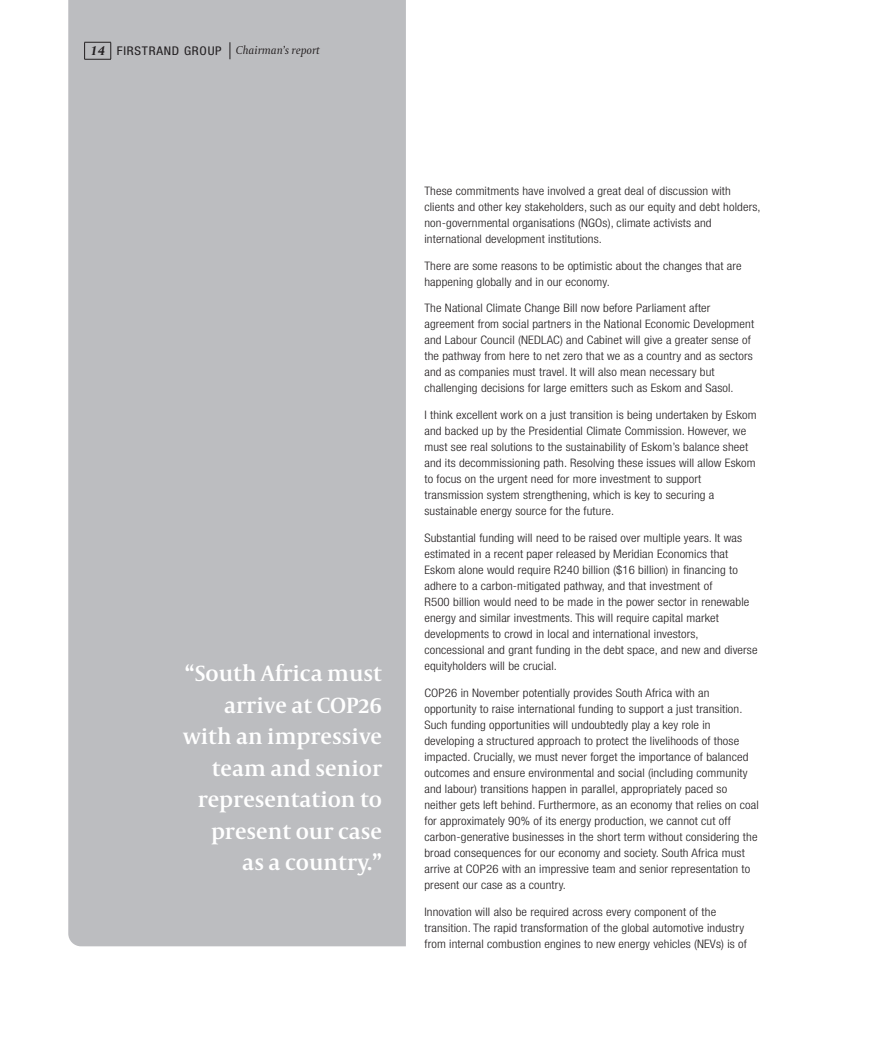
<style>
.page{position:relative;width:894px;height:1063px;background:#fff}
.page>*{position:absolute;margin:0;border:0;box-sizing:border-box;transform-origin:0 0}
.t1{font:600 22.5px/31.5px "Capitolium News 2 Sb";color:#fff;text-align:right}
.t2{font:italic 12px "Capitolium 2";color:#231f20}
.t3{font:300 condensed 11.7px/16px "Helvetica Neue LT Std";letter-spacing:.01em;color:#231f20;scale:1.1 1}
.s1{font-weight:700;font-size:13.5px;color:#211e20}
.s2{font-family:"Helvetica Neue LT Std";font-style:normal;font-stretch:condensed;color:#211e20}
</style>
<div class="page">
<div style="left:68px;top:0;width:338px;height:946px;background:#bcbdc0"></div>
<svg style="left:229px;top:42px;width:1px;height:17px"></svg>
<svg style="left:84px;top:42px;width:27px;height:18px"></svg>
<p class="t2" style="left:90px;top:42px;width:231px"><span class="s1">14</span> <span class="s2">FIRSTRAND GROUP</span> Chairman’s report</p>
<h1 class="t1" style="left:183px;top:657px;width:201px">“South Africa must arrive at COP26 with an impressive team and senior representation to present our case<br>as a country.”</h1>
<p class="t3" style="left:424px;top:182px;width:307px">These commitments have involved a great deal of discussion with clients and other key stakeholders, such as our equity and debt holders, non-governmental organisations (NGOs), climate activists and international development institutions.</p>
<p class="t3" style="left:424px;top:257px;width:290px">There are some reasons to be optimistic about the changes that are happening globally and in our economy.</p>
<p class="t3" style="left:424px;top:300px;width:301px">The National Climate Change Bill now before Parliament after agreement from social partners in the National Economic Development and Labour Council (NEDLAC) and Cabinet will give a greater sense of the pathway from here to net zero that we as a country and as sectors and as companies must travel. It will also mean necessary but challenging decisions for large emitters such as Eskom and Sasol.</p>
<p class="t3" style="left:424px;top:407px;width:303px">I think excellent work on a just transition is being undertaken by Eskom and backed up by the Presidential Climate Commission. However, we must see real solutions to the sustainability of Eskom’s balance sheet and its decommissioning path. Resolving these issues will allow Eskom to focus on the urgent need for more investment to support transmission system strengthening, which is key to securing a sustainable energy source for the future.</p>
<p class="t3" style="left:424px;top:530px;width:304px">Substantial funding will need to be raised over multiple years. It was estimated in a recent paper released by Meridian Economics that Eskom alone would require R240 billion ($16 billion) in financing to adhere to a carbon-mitigated pathway, and that investment of<br>R500 billion would need to be made in the power sector in renewable energy and similar investments. This will require capital market developments to crowd in local and international investors, concessional and grant funding in the debt space, and new and diverse equityholders will be crucial.</p>
<p class="t3" style="left:424px;top:684px;width:305px">COP26 in November potentially provides South Africa with an opportunity to raise international funding to support a just transition.<br>Such funding opportunities will undoubtedly play a key role in developing a structured approach to protect the livelihoods of those impacted. Crucially, we must never forget the importance of balanced outcomes and ensure environmental and social (including community and labour) transitions happen in parallel, appropriately paced so neither gets left behind. Furthermore, as an economy that relies on coal for approximately 90% of its energy production, we cannot cut off carbon-generative businesses in the short term without considering the broad consequences for our economy and society. South Africa must arrive at COP26 with an impressive team and senior representation to present our case as a country.</p>
<p class="t3" style="left:424px;top:903px;width:294px">Innovation will also be required across every component of the transition. The rapid transformation of the global automotive industry from internal combustion engines to new energy vehicles (NEVs) is of</p>
</div>
